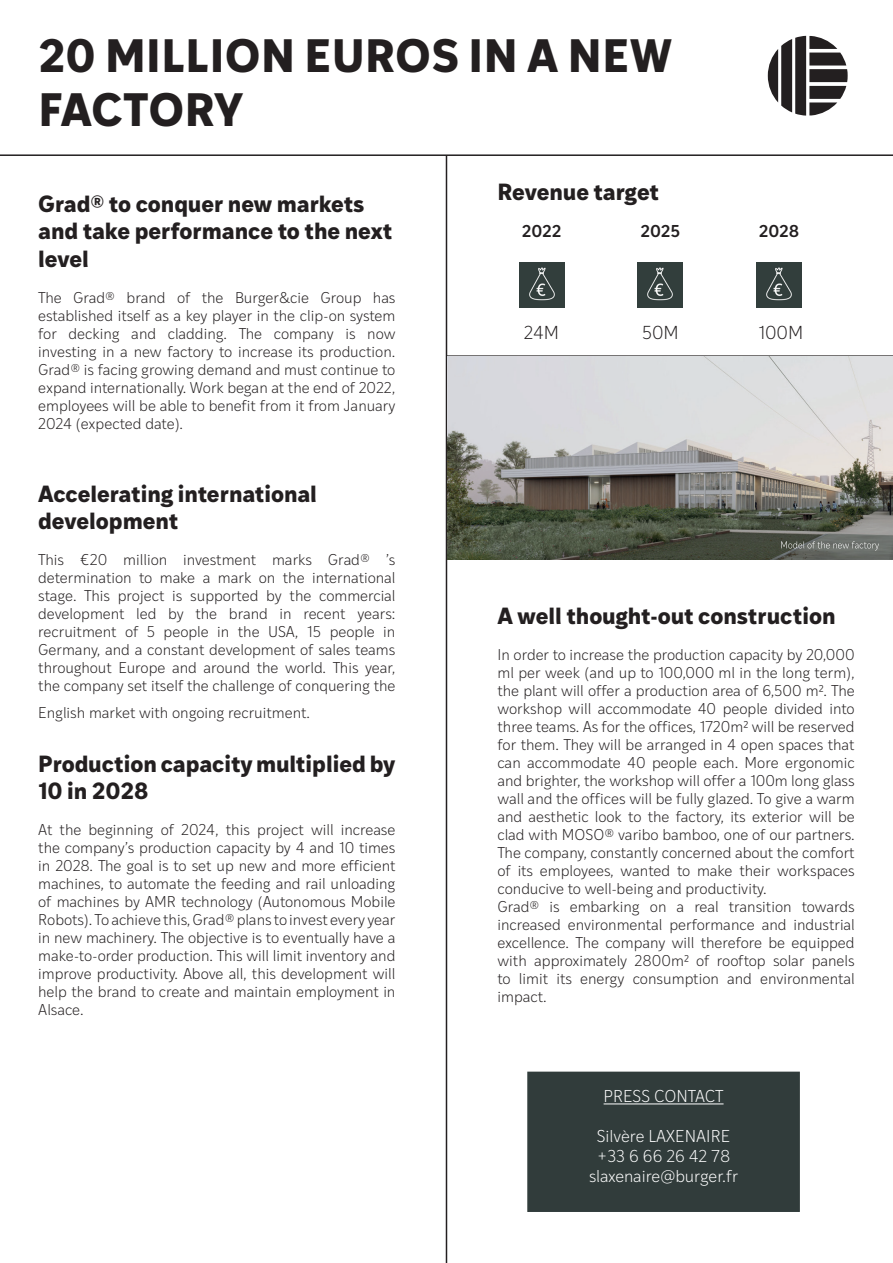
<style>
.page{position:relative;width:893px;height:1263px;background:#fff}
.page>*{position:absolute;margin:0;border:0;box-sizing:border-box;transform-origin:0 0}
.t1{font:700 45px/54px "Ivy Style Sans";letter-spacing:.01em;color:#231f20}
.BODY{font:700 22.5px/27px "Ivy Style Sans";letter-spacing:-.005em;color:#231f20}
.BODY-2{font:300 18px "Ivy Style Sans";color:#231f20}
.t2{font:300 16.5px "Ivy Style Sans";color:#fff}
.BODY-3{font:600 16.5px "Ivy Style Sans";color:#231f20}
.BODY-4{font:300 15px/18px "Ivy Style Sans";color:#231f20;text-align:justify}
</style>
<div class="page">
<div style="left:527px;top:1071px;width:273px;height:141px;background:#313c3b;border:2px solid #313c3b"></div>
<hr style="left:604px;top:1103px;width:120px;height:1px;background:#fff">
<hr style="left:446px;top:155px;width:1px;height:1108px;background:#231f20">
<hr style="left:0;top:154px;width:893px;height:2px;background:#231f20">
<hr style="left:446px;top:355px;width:447px;height:2px;background:#231f20">
<img style="left:447px;top:357px;width:446px;height:202px">
<img style="left:756px;top:262px;width:45px;height:45px">
<img style="left:638px;top:262px;width:45px;height:45px">
<img style="left:519px;top:262px;width:45px;height:45px">
<svg style="left:781px;top:541px;width:98px;height:9px"></svg>
<svg style="left:768px;top:36px;width:80px;height:80px"></svg>
<p class="t1" style="left:38px;top:25px;width:636px">20 MILLION EUROS IN A NEW<br>FACTORY</p>
<p class="BODY" style="left:38px;top:189px;width:356px">Grad® to conquer new markets and take performance to the next level</p>
<p class="BODY-4" style="left:38px;top:287px;width:359px">The Grad® brand of the Burger&amp;cie Group has established itself as a key player in the clip-on system for decking and cladding. The company is now investing in a new factory to increase its production.<br>Grad® is facing growing demand and must continue to expand internationally. Work began at the end of 2022, employees will be able to benefit from it from January 2024 (expected date).</p>
<p class="BODY" style="left:38px;top:479px;width:280px">Accelerating international development</p>
<p class="BODY-4" style="left:38px;top:550px;width:359px">This €20 million investment marks Grad® ’s determination to make a mark on the international stage. This project is supported by the commercial development led by the brand in recent years: recruitment of 5 people in the USA, 15 people in Germany, and a constant development of sales teams throughout Europe and around the world. This year, the company set itself the challenge of conquering the</p>
<p class="BODY-4" style="left:38px;top:703px;width:273px">English market with ongoing recruitment.</p>
<p class="BODY" style="left:38px;top:749px;width:359px">Production capacity multiplied by<br>10 in 2028</p>
<p class="BODY-4" style="left:38px;top:820px;width:359px">At the beginning of 2024, this project will increase the company’s production capacity by 4 and 10 times in 2028. The goal is to set up new and more efficient machines, to automate the feeding and rail unloading of machines by AMR technology (Autonomous Mobile Robots). To achieve this, Grad® plans to invest every year in new machinery. The objective is to eventually have a make-to-order production. This will limit inventory and improve productivity. Above all, this development will help the brand to create and maintain employment in Alsace.</p>
<p class="BODY" style="left:497px;top:176px;width:163px">Revenue target</p>
<p class="BODY-3" style="left:522px;top:218px;width:41px">2022</p>
<p class="BODY-3" style="left:640px;top:218px;width:41px">2025</p>
<p class="BODY-3" style="left:759px;top:218px;width:42px">2028</p>
<p class="BODY-2" style="left:524px;top:320px;width:37px">24M</p>
<p class="BODY-2" style="left:642px;top:320px;width:38px">50M</p>
<p class="BODY-2" style="left:758px;top:320px;width:47px">100M</p>
<p class="BODY" style="left:497px;top:601px;width:340px">A well thought-out construction</p>
<p class="BODY-4" style="left:497px;top:645px;width:359px">In order to increase the production capacity by 20,000 ml per week (and up to 100,000 ml in the long term), the plant will offer a production area of 6,500 m². The workshop will accommodate 40 people divided into three teams. As for the offices, 1720m² will be reserved for them. They will be arranged in 4 open spaces that can accommodate 40 people each. More ergonomic and brighter, the workshop will offer a 100m long glass wall and the offices will be fully glazed. To give a warm and aesthetic look to the factory, its exterior will be clad with MOSO® varibo bamboo, one of our partners.<br>The company, constantly concerned about the comfort of its employees, wanted to make their workspaces conducive to well-being and productivity.</p>
<p class="BODY-4" style="left:497px;top:897px;width:359px">Grad® is embarking on a real transition towards increased environmental performance and industrial excellence. The company will therefore be equipped with approximately 2800m² of rooftop solar panels to limit its energy consumption and environmental impact.</p>
<p class="t2" style="left:604px;top:1085px;width:121px">PRESS CONTACT</p>
<p class="t2" style="left:597px;top:1124px;width:135px">Silvère LAXENAIRE</p>
<p class="t2" style="left:597px;top:1144px;width:135px">+33 6 66 26 42 78</p>
<p class="t2" style="left:589px;top:1164px;width:151px">slaxenaire@burger.fr</p>
</div>
